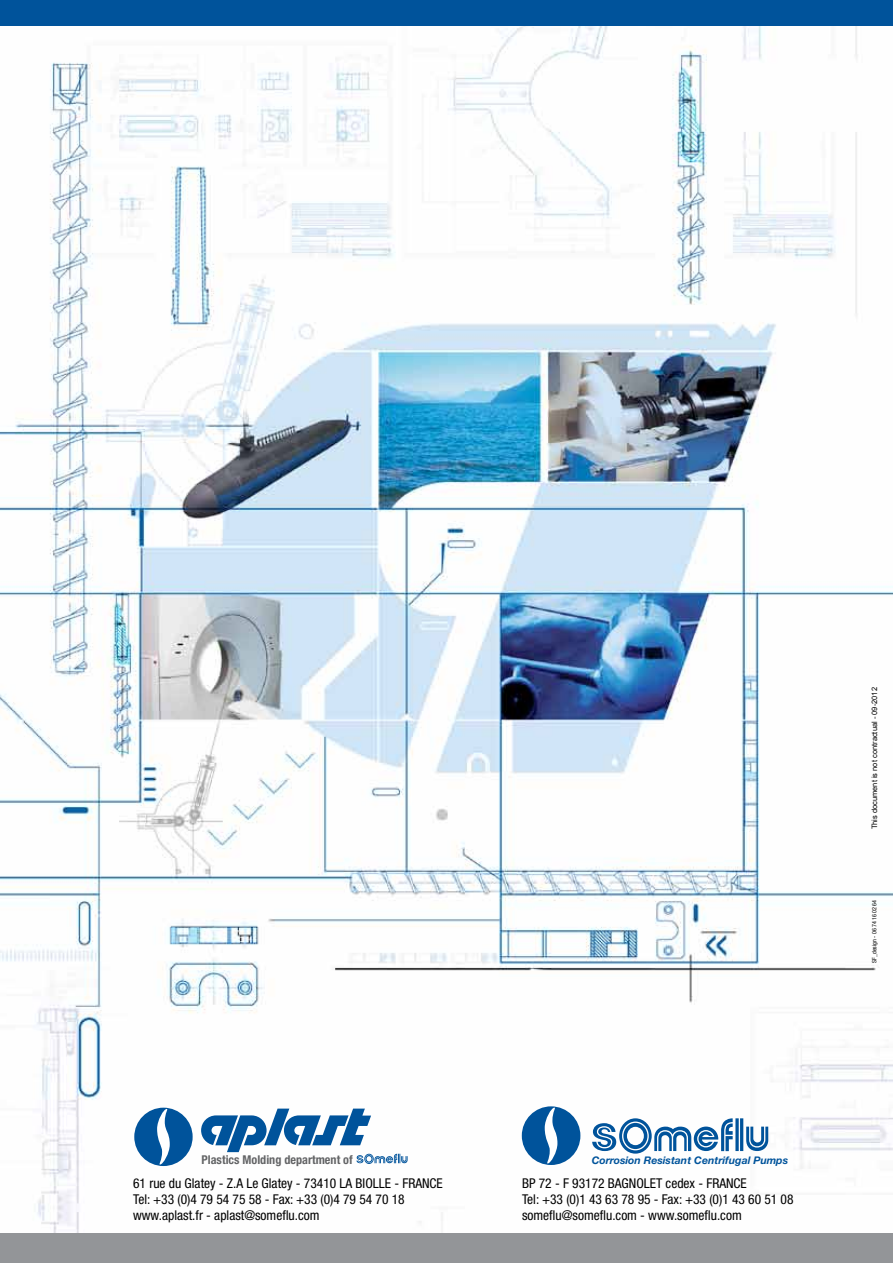
<style>
.page{position:relative;width:893px;height:1263px;background:#fff}
.page>*{position:absolute;margin:0;border:0;box-sizing:border-box;transform-origin:0 0}
.t1{font:condensed 13.5px/16.2px "Helvetica Neue";color:#000}
.t2{font:700 condensed 12.15px "Helvetica Neue LT Pro";color:#636466}
.t3{font:italic 700 10.5px "Helvetica Neue LT Pro";color:#00539b}
.t4{font:7.5px "Arial";color:#000}
.t5{font:condensed 6px "Helvetica Neue";color:#000}
</style>
<div class="page">
<img style="left:0;top:26px;width:893px;height:1207px">
<div style="left:0;top:0;width:893px;height:26px;background:#00539b"></div>
<div style="left:0;top:1233px;width:893px;height:30px;background:#939598"></div>
<div style="left:134px;top:1108px;width:59px;height:58px;background:#00539b;border-radius:50%"></div>
<svg style="left:157px;top:1109px;width:13px;height:55px"></svg>
<svg style="left:201px;top:1108px;width:207px;height:56px"></svg>
<div style="left:522px;top:1106px;width:58px;height:59px;background:#00539b;border-radius:50%"></div>
<svg style="left:545px;top:1107px;width:12px;height:56px"></svg>
<svg style="left:592px;top:1118px;width:176px;height:35px"></svg>
<p class="t2" style="left:202px;top:1152px;width:153px">Plastics Molding department of</p>
<p class="t3" style="left:592px;top:1153px;width:198px">Corrosion Resistant Centrifugal Pumps</p>
<p class="t1" style="left:133px;top:1175px;width:311px;text-indent:261px">- FRANCE<br>Tel: +33 (0)4 79 54 75 58 - Fax: +33 (0)4 79 54 70 18 www.aplast.fr - aplast@someflu.com</p>
<p class="t1" style="left:133px;top:1175px;width:236px">61 rue du Glatey - Z.A Le Glatey - 73410 La Biolle</p>
<p class="t1" style="left:522px;top:1175px;width:273px">BP 72 - F 93172 BAGNOLET cedex - FRANCE<br>Tel: +33 (0)1 43 63 78 95 - Fax: +33 (0)1 43 60 51 08 someflu@someflu.com - www.someflu.com</p>
<p class="t4" style="left:870px;top:829px;width:144px;rotate:-90deg">This document is not contractual - 09-2012</p>
<p class="t5" style="left:871px;top:963px;width:64px;rotate:-90deg">SF_design - 06 74 16 02 64</p>
</div>
